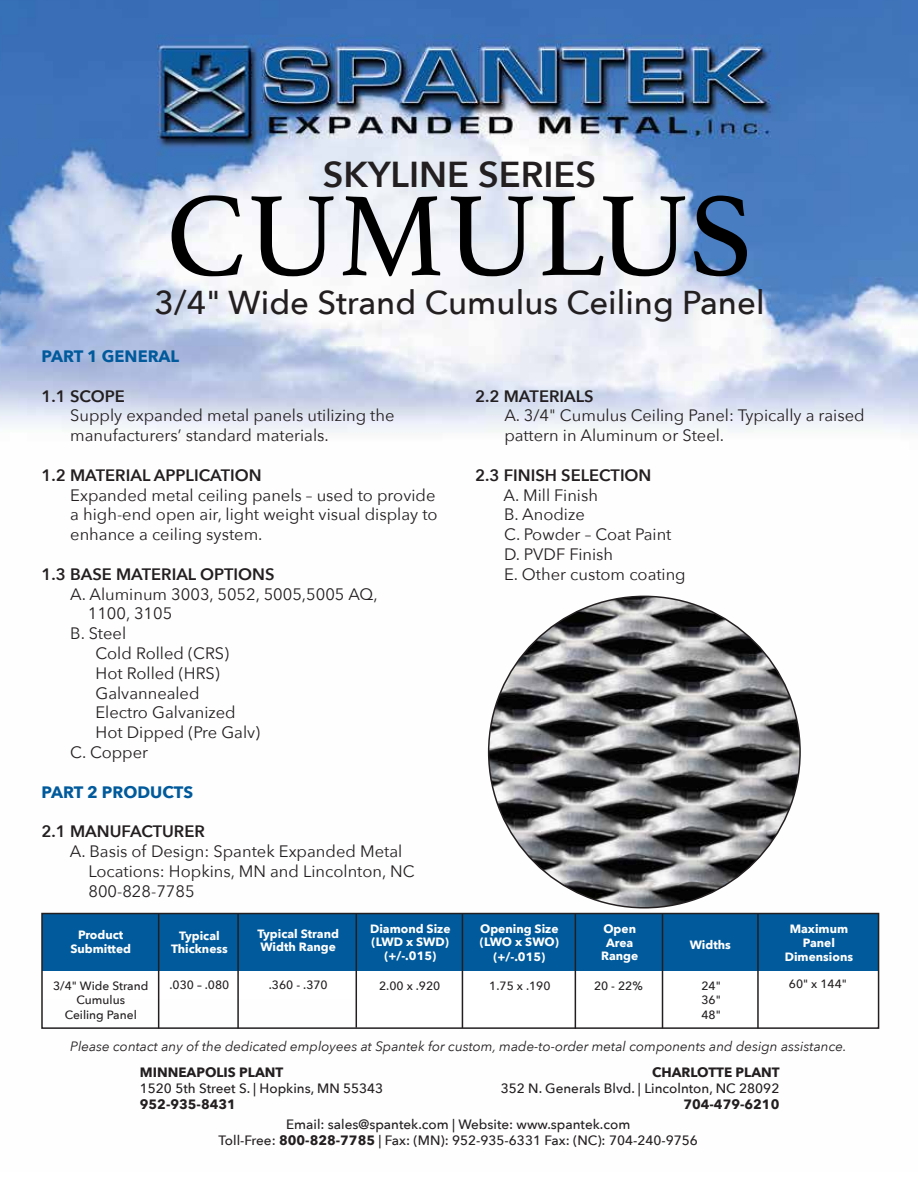
<style>
.page{position:relative;width:918px;height:1188px;background:#fff}
.page>*{position:absolute;margin:0;border:0;box-sizing:border-box;transform-origin:0 0}
.t1{font:120px "Athelas";color:#000}
.t2{font:600 36px "Avenir Next";color:#231f20}
.t3{font:500 33px "Avenir Next";color:#231f20}
.t4{font:16.5px/19.8px "Avenir Next";color:#231f20}
.t5{font:600 16.5px "Avenir Next";color:#231f20}
.t6{font:700 16.5px "Avenir Next";color:#005a9b}
.t7{font:500 13.5px/16.2px "Avenir Next";color:#231f20;text-align:center}
.t8{font:italic 13.5px "Avenir Next";color:#231f20}
.t9{font:700 13.5px "Avenir Next";color:#231f20}
.t10{font:700 12px/13.5px "Avenir Next";color:#fff;text-align:center}
.t11{font:500 12px/14.4px "Avenir Next";color:#231f20;text-align:center}
.s1{font-weight:700}
</style>
<div class="page">
<img style="left:0;top:0;width:918px;height:1029px">
<div style="left:42px;top:914px;width:836px;height:57px;background:#005a9b"></div>
<div style="left:42px;top:971px;width:836px;height:28px;background:#fff"></div>
<div style="left:355px;top:971px;width:105px;height:58px;background:#fff"></div>
<div style="left:460px;top:971px;width:104px;height:58px;background:#fff"></div>
<div style="left:564px;top:971px;width:105px;height:58px;background:#fff"></div>
<div style="left:669px;top:971px;width:104px;height:58px;background:#fff"></div>
<div style="left:773px;top:971px;width:105px;height:58px;background:#fff"></div>
<hr style="left:158px;top:914px;width:1px;height:115px;background:#231f20">
<hr style="left:237px;top:914px;width:2px;height:115px;background:#231f20">
<hr style="left:356px;top:914px;width:1px;height:114px;background:#231f20">
<hr style="left:462px;top:913px;width:1px;height:115px;background:#231f20">
<hr style="left:575px;top:913px;width:1px;height:116px;background:#231f20">
<hr style="left:662px;top:914px;width:1px;height:114px;background:#231f20">
<hr style="left:757px;top:914px;width:2px;height:114px;background:#231f20">
<div style="left:41px;top:913px;width:838px;height:116px;border:2px solid #231f20"></div>
<img style="left:489px;top:596px;width:311px;height:312px;border-radius:156px">
<h2 class="t2" style="left:323px;top:144px;width:275px">SKYLINE SERIES</h2>
<h1 class="t1" style="left:166px;top:140px;width:589px">CUMULUS</h1>
<h3 class="t3" style="left:155px;top:275px;width:612px">3/4" Wide Strand Cumulus Ceiling Panel</h3>
<p class="t6" style="left:41px;top:342px;width:139px">PART 1 GENERAL</p>
<p class="t5" style="left:41px;top:382px;width:85px">1.1 SCOPE</p>
<p class="t4" style="left:70px;top:405px;width:326px">Supply expanded metal panels utilizing the manufacturers’ standard materials.</p>
<p class="t5" style="left:41px;top:461px;width:222px">1.2 MATERIAL APPLICATION</p>
<p class="t4" style="left:70px;top:484px;width:369px">Expanded metal ceiling panels – used to provide a high-end open air, light weight visual display to enhance a ceiling system.</p>
<p class="t5" style="left:41px;top:560px;width:234px">1.3 BASE MATERIAL OPTIONS</p>
<p class="t4" style="left:70px;top:583px;width:309px">A. Aluminum 3003, 5052, 5005,5005 AQ,</p>
<p class="t4" style="left:88px;top:603px;width:86px">1100, 3105</p>
<p class="t4" style="left:70px;top:623px;width:57px">B. Steel</p>
<p class="t4" style="left:95px;top:643px;width:135px">Cold Rolled (CRS)</p>
<p class="t4" style="left:95px;top:662px;width:126px">Hot Rolled (HRS)</p>
<p class="t4" style="left:95px;top:682px;width:106px">Galvannealed</p>
<p class="t4" style="left:95px;top:702px;width:142px">Electro Galvanized</p>
<p class="t4" style="left:95px;top:722px;width:166px">Hot Dipped (Pre Galv)</p>
<p class="t4" style="left:70px;top:742px;width:79px">C. Copper</p>
<p class="t6" style="left:41px;top:778px;width:153px">PART 2 PRODUCTS</p>
<p class="t5" style="left:41px;top:817px;width:165px">2.1 MANUFACTURER</p>
<p class="t4" style="left:88px;top:841px;width:328px;text-indent:-19px">A. Basis of Design: Spantek Expanded Metal<br>Locations: Hopkins, MN and Lincolnton, NC<br>800-828-7785</p>
<p class="t5" style="left:475px;top:382px;width:120px">2.2 MATERIALS</p>
<p class="t4" style="left:504px;top:405px;width:362px">A. 3/4" Cumulus Ceiling Panel: Typically a raised pattern in Aluminum or Steel.</p>
<p class="t5" style="left:475px;top:461px;width:178px">2.3 FINISH SELECTION</p>
<p class="t4" style="left:504px;top:484px;width:184px">A. Mill Finish<br>B. Anodize<br>C. Powder – Coat Paint<br>D. PVDF Finish<br>E. Other custom coating</p>
<p class="t10" style="left:70px;top:927px;width:62px;line-height:14.4px">Product<br>Submitted</p>
<p class="t10" style="left:171px;top:928px;width:58px">Typical<br>Thickness</p>
<p class="t10" style="left:257px;top:927px;width:83px;text-align:left">Typical Strand<br>Width Range</p>
<p class="t10" style="left:370px;top:922px;width:82px">Diamond Size (LWD x SWD) (+/-.015)</p>
<p class="t10" style="left:480px;top:922px;width:80px;line-height:14px">Opening Size (LWO x SWO) (+/-.015)</p>
<p class="t10" style="left:601px;top:922px;width:39px">Open<br>Area<br>Range</p>
<p class="t10" style="left:785px;top:921px;width:70px;line-height:14.4px">Maximum<br>Panel<br>Dimensions</p>
<p class="t10" style="left:690px;top:938px;width:43px">Widths</p>
<p class="t11" style="left:53px;top:978px;width:97px">3/4" Wide Strand<br>Cumulus<br>Ceiling Panel</p>
<p class="t11" style="left:170px;top:977px;width:61px">.030 – .080</p>
<p class="t11" style="left:269px;top:977px;width:60px">.360 - .370</p>
<p class="t11" style="left:379px;top:979px;width:63px">2.00 x .920</p>
<p class="t11" style="left:489px;top:978px;width:63px">1.75 x .190</p>
<p class="t11" style="left:594px;top:979px;width:50px">20 - 22%</p>
<p class="t11" style="left:701px;top:978px;width:21px;text-align:justify">24" 36" 48"</p>
<p class="t11" style="left:789px;top:977px;width:59px">60" x 144"</p>
<p class="t8" style="left:70px;top:1035px;width:778px">Please contact any of the dedicated employees at Spantek for custom, made-to-order metal components and design assistance.</p>
<p class="t9" style="left:140px;top:1060px;width:145px">MINNEAPOLIS PLANT</p>
<p class="t7" style="left:140px;top:1080px;width:245px">1520 5th Street S. | Hopkins, MN 55343</p>
<p class="t9" style="left:140px;top:1093px;width:98px">952-935-8431</p>
<p class="t9" style="left:652px;top:1060px;width:129px">CHARLOTTE PLANT</p>
<p class="t7" style="left:501px;top:1080px;width:280px">352 N. Generals Blvd. | Lincolnton, NC 28092</p>
<p class="t9" style="left:683px;top:1093px;width:98px">704-479-6210</p>
<p class="t7" style="left:219px;top:1116px;width:481px">Email: sales@spantek.com | Website: www.spantek.com<br>Toll-Free: <span class="s1">800-828-7785</span> | Fax: (MN): 952-935-6331 Fax: (NC): 704-240-9756</p>
</div>
